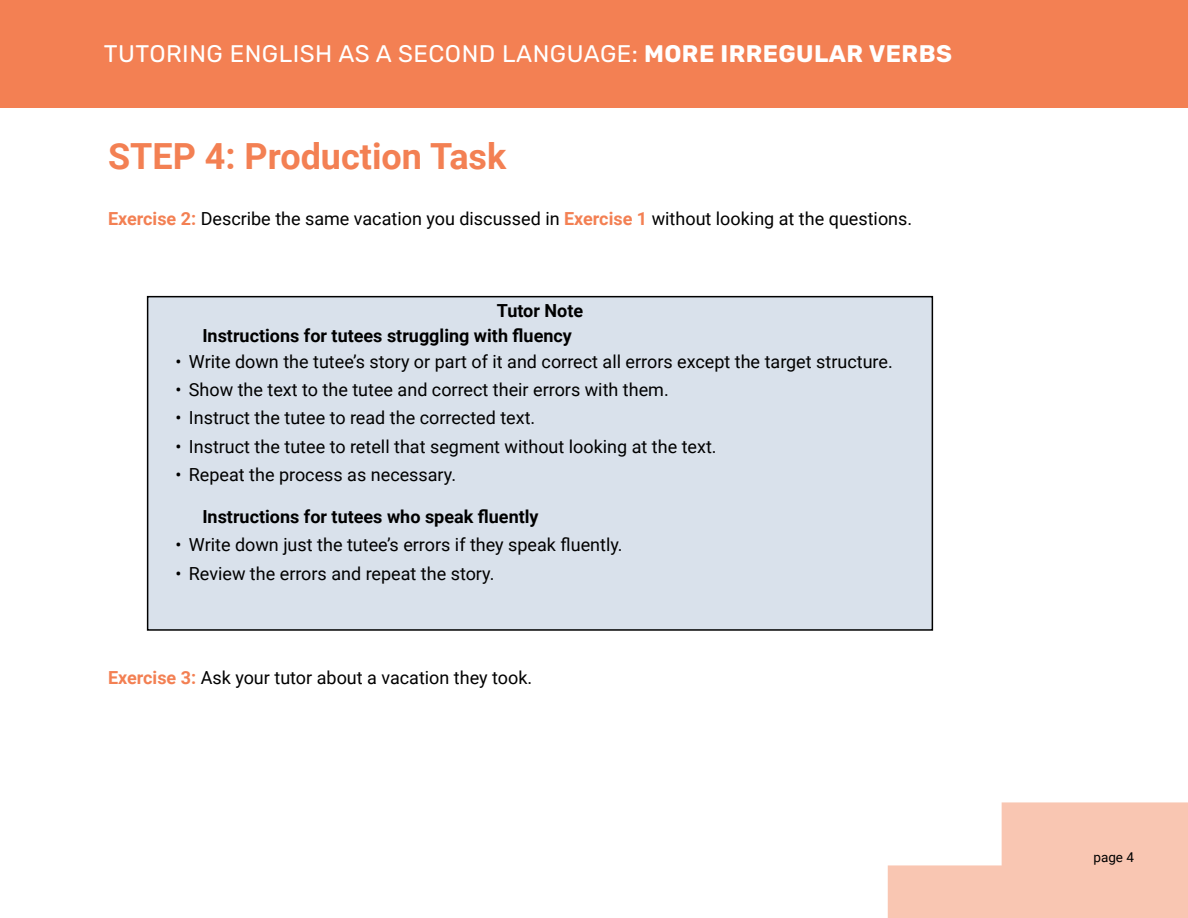
<style>
.page{position:relative;width:1188px;height:918px;background:#fff}
.page>*{position:absolute;margin:0;border:0;box-sizing:border-box;transform-origin:0 0}
.t1{font:700 36px "Roboto";color:#f38053}
.t2{font:24px "Rubik";letter-spacing:.02em;color:#fff}
.t3{font:18px "Roboto";color:#000}
.t4{font:700 18px/24.6px "Roboto";color:#000}
.t5{font:13.5px "Roboto";color:#000}
.s1{font-weight:700}
.s2{font-weight:700;color:#f38053}
</style>
<div class="page">
<svg style="left:888px;top:802px;width:300px;height:116px"></svg>
<div style="left:0;top:0;width:1188px;height:108px;background:#f38053"></div>
<div style="left:148px;top:297px;width:784px;height:333px;background:#d9e1eb"></div>
<div style="left:147px;top:296px;width:786px;height:335px;border:2px solid #000"></div>
<h2 class="t2" style="left:104px;top:41px;width:850px">TUTORING ENGLISH AS A SECOND LANGUAGE: <span class="s1">MORE IRREGULAR VERBS</span></h2>
<h1 class="t1" style="left:108px;top:131px;width:400px">STEP 4: Production Task</h1>
<p class="t3" style="left:108px;top:206px;width:806px"><span class="s2">Exercise 2:</span> Describe the same vacation you discussed in <span class="s2">Exercise 1</span> without looking at the questions.</p>
<p class="t4" style="left:202px;top:298px;width:382px;text-indent:294px">Tutor Note<br>Instructions for tutees struggling with fluency</p>
<p class="t3" style="left:175px;top:349px;width:719px">• Write down the tutee’s story or part of it and correct all errors except the target structure.</p>
<p class="t3" style="left:175px;top:377px;width:495px">• Show the text to the tutee and correct their errors with them.</p>
<p class="t3" style="left:175px;top:405px;width:362px">• Instruct the tutee to read the corrected text.</p>
<p class="t3" style="left:175px;top:434px;width:543px">• Instruct the tutee to retell that segment without looking at the text.</p>
<p class="t3" style="left:175px;top:462px;width:282px">• Repeat the process as necessary.</p>
<p class="t4" style="left:202px;top:504px;width:338px">Instructions for tutees who speak fluently</p>
<p class="t3" style="left:175px;top:532px;width:449px">• Write down just the tutee’s errors if they speak fluently.</p>
<p class="t3" style="left:175px;top:561px;width:321px">• Review the errors and repeat the story.</p>
<p class="t3" style="left:108px;top:665px;width:426px"><span class="s2">Exercise 3:</span> Ask your tutor about a vacation they took.</p>
<p class="t5" style="left:1093px;top:848px;width:42px">page 4</p>
</div>
